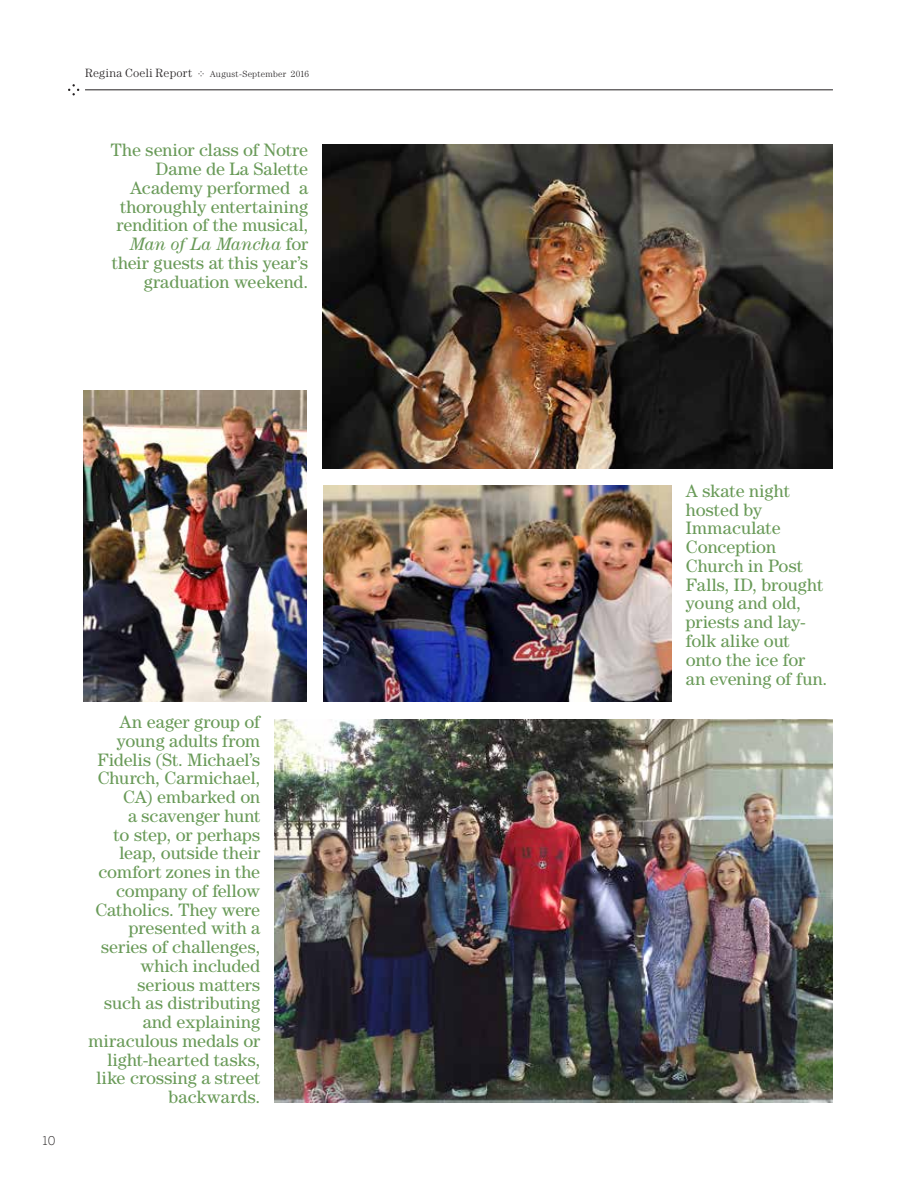
<style>
.page{position:relative;width:918px;height:1188px;background:#fff}
.page>*{position:absolute;margin:0;border:0;box-sizing:border-box;transform-origin:0 0}
.t1{font:18px/18.8px "Century Std";color:#699a58;text-align:right}
.t2{font:300 12px "Century Std";letter-spacing:.02em;color:#231f20}
.t3{font:300 12px "Benton Sans";color:#231f20}
.t4{font:300 9px "Century Std";letter-spacing:.025em;color:#231f20}
.s1{font-style:italic}
</style>
<div class="page">
<img style="left:323px;top:145px;width:510px;height:323px">
<img style="left:84px;top:391px;width:223px;height:310px">
<img style="left:323px;top:486px;width:348px;height:216px">
<img style="left:275px;top:719px;width:558px;height:383px">
<svg style="left:198px;top:71px;width:6px;height:5px"></svg>
<hr style="left:85px;top:90px;width:748px;height:1px;background:#231f20">
<svg style="left:68px;top:84px;width:11px;height:11px"></svg>
<p class="t2" style="left:85px;top:66px;width:109px">Regina Coeli Report</p>
<p class="t4" style="left:210px;top:69px;width:101px">August-September 2016</p>
<p class="t1" style="left:111px;top:141px;width:199px">The senior class of Notre<br>Dame de La Salette<br>Academy performed a thoroughly entertaining rendition of the musical,<br><span class="s1">Man of La Mancha</span> for their guests at this year’s graduation weekend.</p>
<p class="t3" style="left:43px;top:1134px;width:15px">10</p>
<p class="t1" style="left:89px;top:712px;width:173px">An eager group of young adults from<br>Fidelis (St. Michael’s<br>Church, Carmichael,<br>CA) embarked on<br>a scavenger hunt<br>to step, or perhaps leap, outside their comfort zones in the company of fellow<br>Catholics. They were presented with a series of challenges, which included serious matters<br>such as distributing and explaining miraculous medals or light-hearted tasks, like crossing a street backwards.</p>
<p class="t1" style="left:686px;top:481px;width:143px;text-align:left">A skate night hosted by<br>Immaculate<br>Conception<br>Church in Post<br>Falls, ID, brought young and old, priests and lay&shy;folk alike out onto the ice for an evening of fun.</p>
</div>
